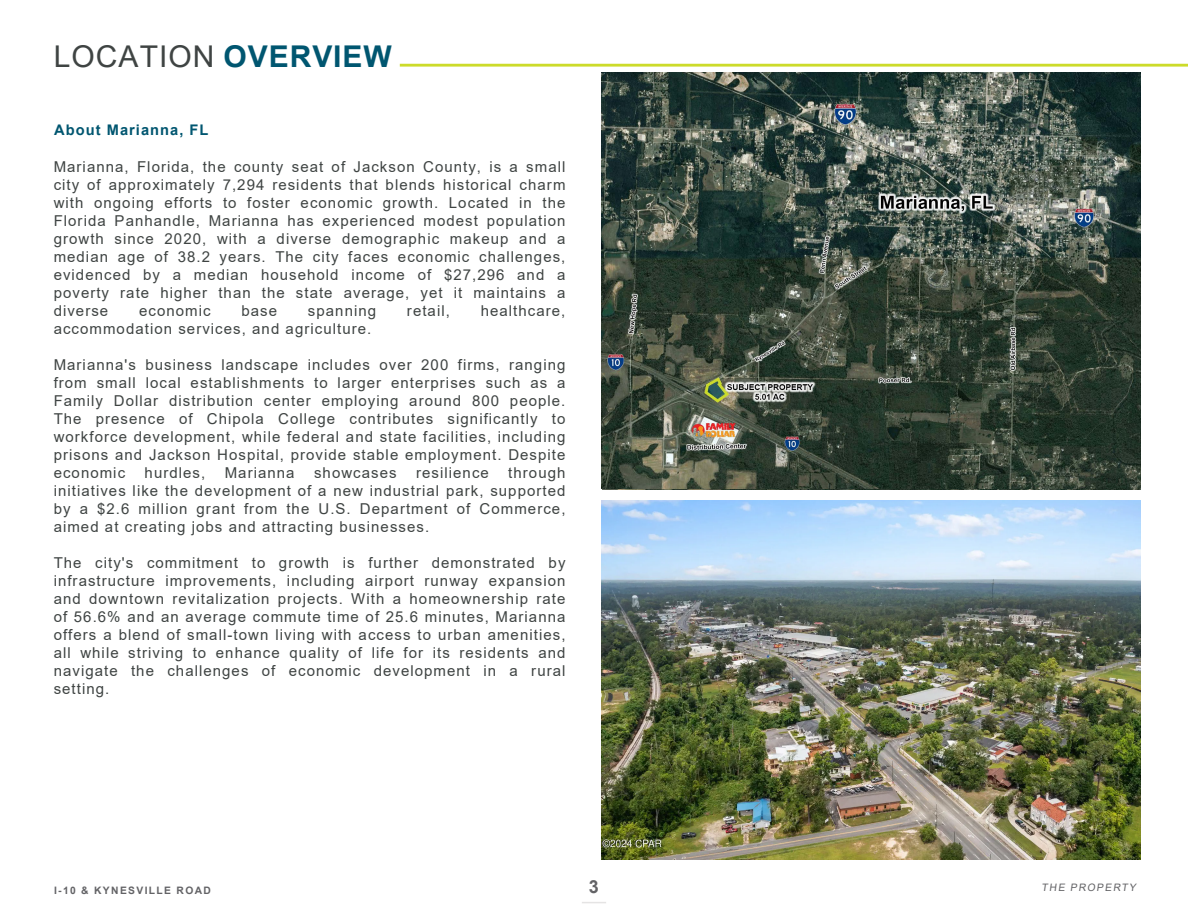
<style>
.page{position:relative;width:1188px;height:918px;background:#fff}
.page>*{position:absolute;margin:0;border:0;box-sizing:border-box;transform-origin:0 0}
.t1{font:30px "Arial";letter-spacing:.035em;color:#3f4443}
.t2{font:700 18px "Arial";color:#636366}
.t3{font:15px/18px "Arial";letter-spacing:.07em;color:#3f4443;text-align:justify}
.t4{font:700 14.7px "Arial";letter-spacing:.07em;color:#005670}
.t5{font:700 10.2px "Arial";letter-spacing:.135em;color:#636366}
.t6{font:10.2px "Arial";color:#636366}
.s1{font-weight:700;color:#005670}
</style>
<div class="page">
<svg style="left:582px;top:902px;width:24px;height:1px"></svg>
<hr style="left:400px;top:64px;width:788px;height:3px;background:#ccdb2a">
<img style="left:602px;top:501px;width:539px;height:359px">
<img style="left:601px;top:73px;width:539px;height:415px">
<p class="t1" style="left:54px;top:36px;width:340px">LOCATION <span class="s1">OVERVIEW</span></p>
<p class="t4" style="left:54px;top:120px;width:156px">About Marianna, FL</p>
<p class="t3" style="left:54px;top:157px;width:513px">Marianna, Florida, the county seat of Jackson County, is a small city of approximately 7,294 residents that blends historical charm with ongoing efforts to foster economic growth. Located in the Florida Panhandle, Marianna has experienced modest population growth since 2020, with a diverse demographic makeup and a median age of 38.2 years. The city faces economic challenges, evidenced by a median household income of $27,296 and a poverty rate higher than the state average, yet it maintains a diverse</p>
<p class="t3" style="left:139px;top:301px;width:73px">economic</p>
<p class="t3" style="left:241px;top:301px;width:37px">base</p>
<p class="t3" style="left:308px;top:301px;width:70px">spanning</p>
<p class="t3" style="left:407px;top:301px;width:44px">retail,</p>
<p class="t3" style="left:481px;top:301px;width:86px">healthcare,</p>
<p class="t3" style="left:54px;top:319px;width:319px">accommodation services, and agriculture.</p>
<p class="t3" style="left:54px;top:355px;width:513px">Marianna's business landscape includes over 200 firms, ranging from small local establishments to larger enterprises such as a Family Dollar distribution center employing around 800 people.<br>The presence of Chipola College contributes significantly to workforce development, while federal and state facilities, including prisons and Jackson Hospital, provide stable employment. Despite economic</p>
<p class="t3" style="left:54px;top:463px;width:513px;text-indent:455px">through initiatives like the development of a new industrial park, supported by a $2.6 million grant from the U.S. Department of Commerce, aimed at creating jobs and attracting businesses.</p>
<p class="t3" style="left:54px;top:553px;width:513px">The city's commitment to growth is further demonstrated by infrastructure improvements, including airport runway expansion and downtown revitalization projects. With a homeownership rate of 56.6% and an average commute time of 25.6 minutes, Marianna offers a blend of small-town living with access to urban amenities, all while striving to enhance quality of life for its residents and navigate the challenges of economic development in a rural setting.</p>
<p class="t3" style="left:145px;top:463px;width:62px">hurdles,</p>
<p class="t3" style="left:225px;top:463px;width:71px">Marianna</p>
<p class="t3" style="left:314px;top:463px;width:84px">showcases</p>
<p class="t3" style="left:416px;top:463px;width:74px">resilience</p>
<p class="t5" style="left:54px;top:883px;width:158px">I-10 &amp; KYNESVILLE ROAD</p>
<p class="t2" style="left:589px;top:874px;width:12px">3</p>
<p class="t6" style="left:1042px;top:880px;width:98px">THE PROPERTY</p>
</div>
